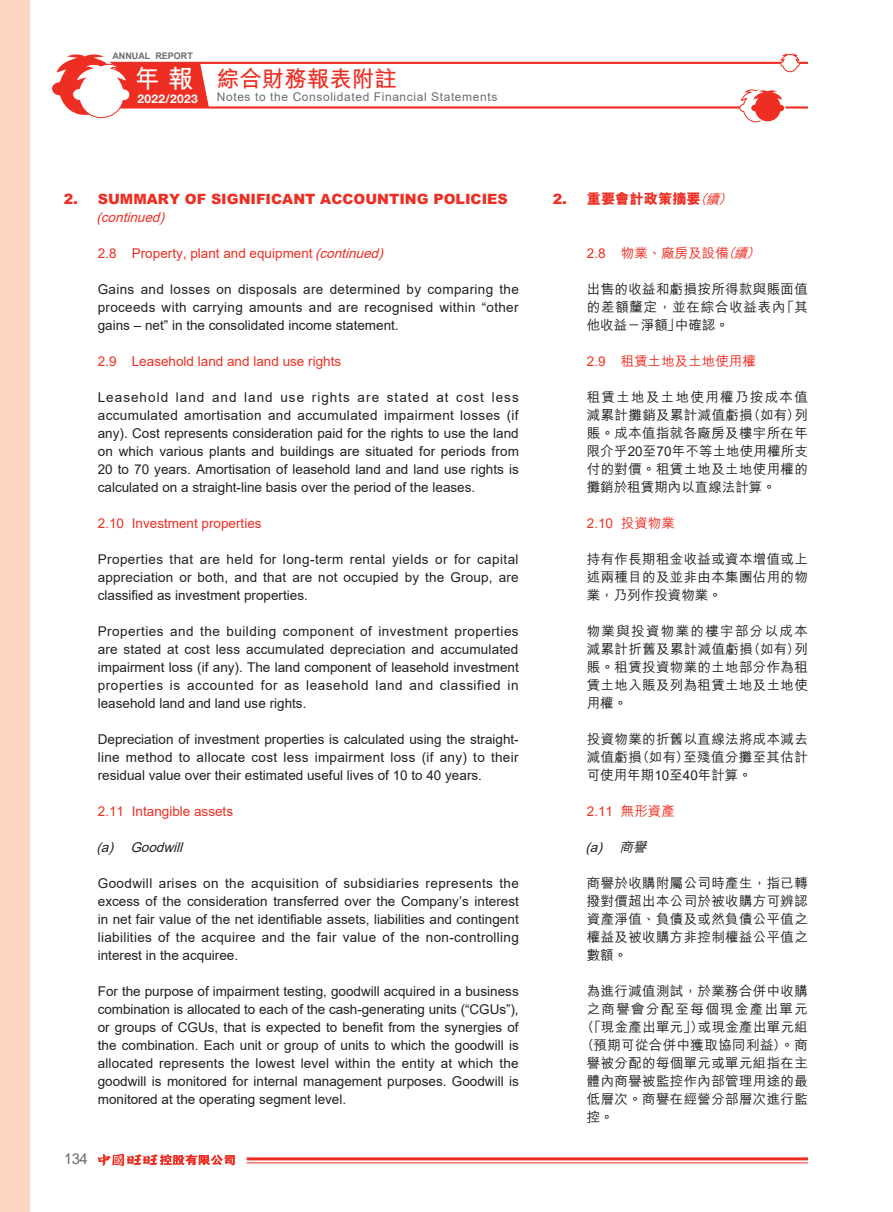
<style>
.page{position:relative;width:893px;height:1212px;background:#fff}
.page>*{position:absolute;margin:0;border:0;box-sizing:border-box;transform-origin:0 0}
.t1{font:700 25.5px "M Hei HK";color:#fff}
.t2{font:700 22.5px "M Hei HK";color:#ee2e22}
.t3{font:15px "Arial";color:#6c6d70}
.t4{font:900 14.25px "Arial MT Std";color:#ee2e22}
.t5{font:800 14.25px "M Hei HK";color:#ee2e22}
.t6{font:13.5px/18px "Arial";color:#231f20;text-align:justify}
.t7{font:500 13.5px/18px "M Hei HK";letter-spacing:.025em;color:#231f20;text-align:justify}
.t8{font:13.5px "Arial";color:#ee2e22}
.t9{font:500 13.5px "M Hei HK";color:#ee2e22}
.t10{font:italic 13.5px "Arial";color:#231f20}
.t11{font:500 13.5px "M Hei HK";letter-spacing:.1em;color:#231f20}
.t12{font:italic 13.5px "Arial";color:#ee2e22}
.t13{font:12px "Arial";letter-spacing:.05em;color:#6c6d70}
.t14{font:700 12px "Helvetica Neue LT Std";letter-spacing:.025em;color:#fff}
.t15{font:700 9px "Arial";color:#6c6d70}
.s1{font-style:italic}
.s2{font-family:"Arial MT Std";font-weight:900}
.s3{font-weight:500;font-style:italic;font-size:13.5px}
.s4{font-family:"Arial";font-weight:400}
.s5{font-family:"M Hei HK";font-weight:500}
</style>
<div class="page">
<svg style="left:52px;top:53px;width:756px;height:70px"></svg>
<div style="left:0;top:0;width:30px;height:1212px;background:#fcd4c1"></div>
<hr style="left:247px;top:1157px;width:561px;height:3px;background:#ee2e22">
<hr style="left:247px;top:1162px;width:561px;height:1px;background:#ee2e22">
<svg style="left:97px;top:1153px;width:138px;height:13px"></svg>
<p class="t15" style="left:112px;top:49px;width:82px">ANNUAL REPORT</p>
<h1 class="t1" style="left:135px;top:60px;width:60px">年報</h1>
<p class="t14" style="left:137px;top:91px;width:62px">2022/2023</p>
<h2 class="t2" style="left:217px;top:63px;width:181px">綜合財務報表附註</h2>
<p class="t13" style="left:217px;top:89px;width:282px">Notes to the Consolidated Financial Statements</p>
<p class="t4" style="left:64px;top:190px;width:446px">2. SUMMARY OF SIGNIFICANT ACCOUNTING POLICIES</p>
<p class="t12" style="left:96px;top:208px;width:74px">(continued)</p>
<p class="t8" style="left:98px;top:244px;width:291px">2.8 Property, plant and equipment <span class="s1">(continued)</span></p>
<p class="t6" style="left:98px;top:280px;width:423px">Gains and losses on disposals are determined by comparing the proceeds with carrying amounts and are recognised within “other gains – net” in the consolidated income statement.</p>
<p class="t8" style="left:98px;top:352px;width:245px">2.9 Leasehold land and land use rights</p>
<p class="t6" style="left:98px;top:388px;width:423px">Leasehold land and land use rights are stated at cost less accumulated amortisation and accumulated impairment losses (if any). Cost represents consideration paid for the rights to use the land on which various plants and buildings are situated for periods from 20 to 70 years. Amortisation of leasehold land and land use rights is calculated on a straight-line basis over the period of the leases.</p>
<p class="t8" style="left:98px;top:514px;width:165px">2.10 Investment properties</p>
<p class="t6" style="left:98px;top:550px;width:422px">Properties that are held for long-term rental yields or for capital appreciation or both, and that are not occupied by the Group, are classified as investment properties.</p>
<p class="t6" style="left:98px;top:622px;width:422px">Properties and the building component of investment properties are stated at cost less accumulated depreciation and accumulated impairment loss (if any). The land component of leasehold investment properties is accounted for as leasehold land and classified in leasehold land and land use rights.</p>
<p class="t6" style="left:98px;top:730px;width:422px">Depreciation of investment properties is calculated using the straight&shy;line method to allocate cost less impairment loss (if any) to their residual value over their estimated useful lives of 10 to 40 years.</p>
<p class="t8" style="left:98px;top:802px;width:137px">2.11 Intangible assets</p>
<p class="t10" style="left:96px;top:838px;width:92px">(a) Goodwill</p>
<p class="t6" style="left:98px;top:874px;width:423px">Goodwill arises on the acquisition of subsidiaries represents the excess of the consideration transferred over the Company’s interest in net fair value of the net identifiable assets, liabilities and contingent liabilities of the acquiree and the fair value of the non-controlling interest in the acquiree.</p>
<p class="t6" style="left:98px;top:982px;width:422px">For the purpose of impairment testing, goodwill acquired in a business combination is allocated to each of the cash-generating units (“CGUs”), or groups of CGUs, that is expected to benefit from the synergies of the combination. Each unit or group of units to which the goodwill is allocated represents the lowest level within the entity at which the goodwill is monitored for internal management purposes. Goodwill is monitored at the operating segment level.</p>
<p class="t3" style="left:64px;top:1148px;width:26px">134</p>
<p class="t5" style="left:553px;top:189px;width:185px"><span class="s2">2.</span> 重要會計政策摘要<span class="s3">（續）</span></p>
<p class="t9" style="left:587px;top:243px;width:179px"><span class="s4">2.8</span> 物業、廠房及設備<span class="s1">（續）</span></p>
<p class="t7" style="left:587px;top:279px;width:223px">出售的收益和虧損按所得款與賬面值的差額釐定，並在綜合收益表內「其他收益－淨額」中確認。</p>
<p class="t9" style="left:587px;top:351px;width:171px"><span class="s4">2.9</span> 租賃土地及土地使用權</p>
<p class="t7" style="left:587px;top:387px;width:223px">租賃土地及土地使用權乃按成本值減累計攤銷及累計減值虧損（如有）列賬。成本值指就各廠房及樓宇所在年限介乎<span class="s4">20</span>至<span class="s4">70</span>年不等土地使用權所支付的對價。租賃土地及土地使用權的攤銷於租賃期內以直線法計算。</p>
<p class="t8" style="left:587px;top:514px;width:90px">2.10 <span class="s5">投資物業</span></p>
<p class="t7" style="left:587px;top:549px;width:223px">持有作長期租金收益或資本增值或上述兩種目的及並非由本集團佔用的物業，乃列作投資物業。</p>
<p class="t7" style="left:587px;top:621px;width:223px">物業與投資物業的樓宇部分以成本減累計折舊及累計減值虧損（如有）列賬。租賃投資物業的土地部分作為租賃土地入賬及列為租賃土地及土地使用權。</p>
<p class="t7" style="left:587px;top:729px;width:223px">投資物業的折舊以直線法將成本減去減值虧損（如有）至殘值分攤至其估計可使用年期<span class="s4">10</span>至<span class="s4">40</span>年計算。</p>
<p class="t8" style="left:587px;top:802px;width:90px">2.11 <span class="s5">無形資產</span></p>
<p class="t10" style="left:585px;top:838px;width:67px">(a) <span class="s5">商譽</span></p>
<p class="t7" style="left:587px;top:873px;width:223px">商譽於收購附屬公司時產生，指已轉撥對價超出本公司於被收購方可辨認資產淨值、負債及或然負債公平值之權益及被收購方非控制權益公平值之數額。</p>
<p class="t7" style="left:587px;top:981px;width:223px">為進行減值測試，於業務合併中收購</p>
<p class="t11" style="left:587px;top:999px;width:223px">之商譽會分配至每個現金產出單元</p>
<p class="t7" style="left:581px;top:1017px;width:229px">（「現金產出單元」）或現金產出單元組</p>
<p class="t7" style="left:581px;top:1035px;width:229px">（預期可從合併中獲取協同利益）。商</p>
<p class="t7" style="left:587px;top:1053px;width:223px">譽被分配的每個單元或單元組指在主</p>
<p class="t7" style="left:587px;top:1071px;width:223px">體內商譽被監控作內部管理用途的最</p>
<p class="t7" style="left:587px;top:1089px;width:223px">低層次。商譽在經營分部層次進行監</p>
<p class="t7" style="left:587px;top:1107px;width:28px">控。</p>
</div>
